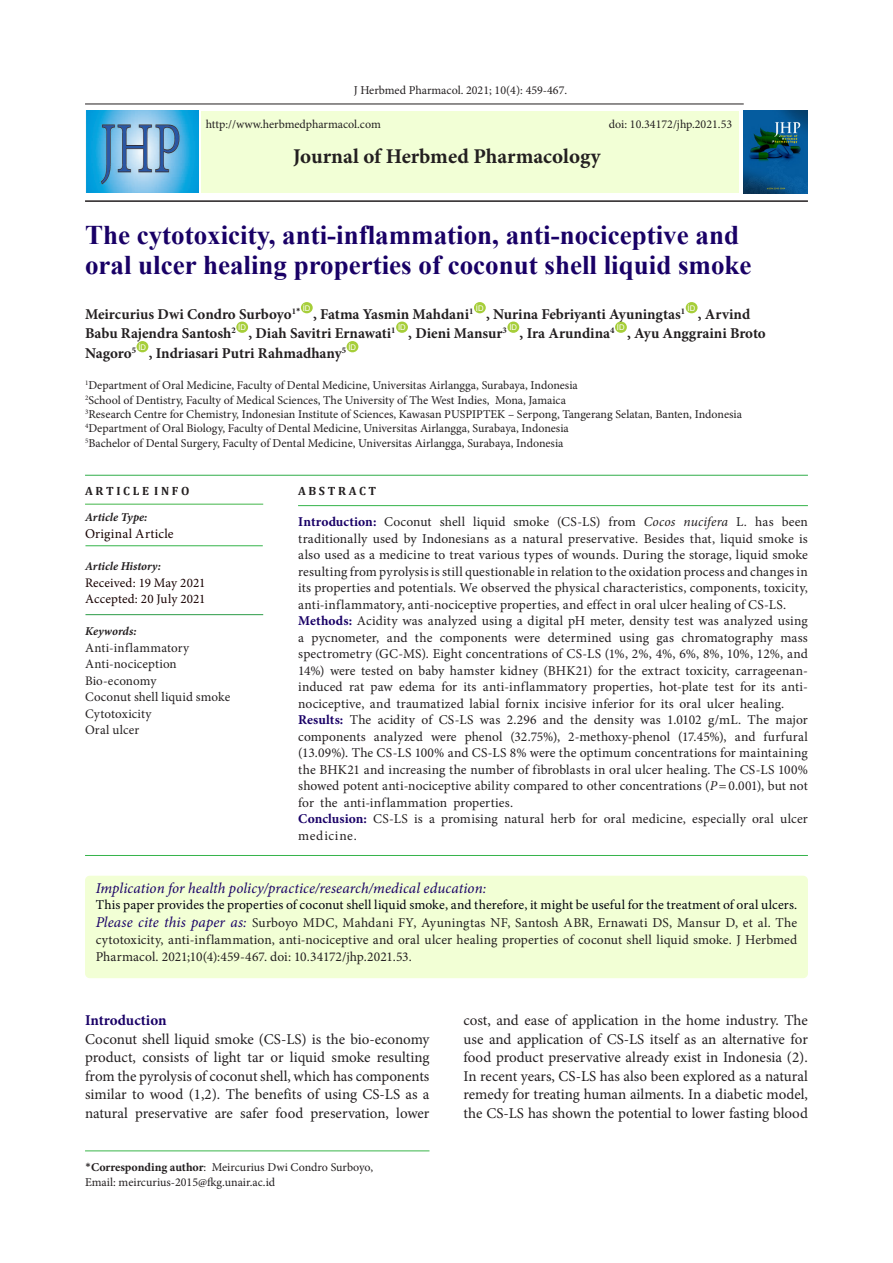
<style>
.page{position:relative;width:893px;height:1263px;background:#fff}
.page>*{position:absolute;margin:0;border:0;box-sizing:border-box;transform-origin:0 0}
.t1{font:700 27px/30px "Times New Roman";color:#190066}
.t2{font:700 21px "Minion Pro";color:#231f20}
.t3{font:15px/18.6px "Minion Pro";color:#231f20;text-align:justify}
.t4{font:700 15px "Minion Pro";color:#231f20}
.abstract{font:italic 15px "Minion Pro";letter-spacing:.005em;color:#190066}
.t5{font:700 15px "Minion Pro";letter-spacing:-.005em;color:#190066}
.abstract-2{font:13.5px/16.5px "Minion Pro";letter-spacing:.01em;color:#231f20;text-align:justify}
.abstract-3{font:13.5px "Minion Pro";letter-spacing:.005em;color:#00000b}
.t6{font:13.5px "Minion Pro";letter-spacing:.025em;color:#170000}
.t7{font:13.05px/16.5px "Minion Pro";letter-spacing:.01em;color:#231f20}
.t8{font:13.05px "Minion Pro";letter-spacing:.005em;color:#170000}
.t9{font:12px "Minion Pro";color:#231f20}
.t10{font:italic 700 12px "Minion Pro";color:#231f20}
.t11{font:700 12px "Cambria";color:#231f20}
.t12{font:7.8px "Arial";color:#fff}
.s1{font-weight:700;color:#190066}
.s2{font-style:italic}
.s3{font-style:italic;font-size:15px;color:#190066}
.s4{font-family:"Calibri"}
.s5{font-weight:700}
</style>
<div class="page">
<hr style="left:85px;top:104px;width:659px;height:1px;background:#231f20">
<hr style="left:85px;top:200px;width:723px;height:2px;background:#231f20">
<div style="left:201px;top:111px;width:538px;height:81px;background:#f2ffd6"></div>
<div style="left:301px;top:302px;width:12px;height:11px;background:#a6ce39;border-radius:50%"></div>
<div style="left:474px;top:302px;width:12px;height:11px;background:#a6ce39;border-radius:50%"></div>
<div style="left:686px;top:302px;width:11px;height:11px;background:#a6ce39;border-radius:50%"></div>
<div style="left:236px;top:322px;width:12px;height:11px;background:#a6ce39;border-radius:50%"></div>
<div style="left:396px;top:322px;width:12px;height:11px;background:#a6ce39;border-radius:50%"></div>
<div style="left:507px;top:322px;width:12px;height:11px;background:#a6ce39;border-radius:50%"></div>
<div style="left:615px;top:322px;width:12px;height:11px;background:#a6ce39;border-radius:50%"></div>
<div style="left:137px;top:341px;width:11px;height:11px;background:#a6ce39;border-radius:50%"></div>
<div style="left:347px;top:341px;width:11px;height:11px;background:#a6ce39;border-radius:50%"></div>
<hr style="left:85px;top:1150px;width:344px;height:1px;background:#3ab54a">
<div style="left:85px;top:876px;width:723px;height:102px;background:#f2ffd5;border-radius:5px"></div>
<hr style="left:298px;top:505px;width:510px;height:1px;background:#35b44a">
<hr style="left:85px;top:475px;width:723px;height:1px;background:#30ad4a">
<hr style="left:85px;top:855px;width:723px;height:1px;background:#35b44a">
<hr style="left:85px;top:504px;width:178px;height:1px;background:#42b649">
<hr style="left:85px;top:614px;width:178px;height:1px;background:#2c9c47">
<hr style="left:85px;top:545px;width:178px;height:1px;background:#35b44a">
<img style="left:744px;top:111px;width:64px;height:83px">
<img style="left:85px;top:111px;width:114px;height:81px">
<p class="t9" style="left:354px;top:82px;width:215px">J Herbmed Pharmacol. 2021; 10(4): 459-467.</p>
<p class="t9" style="left:206px;top:116px;width:177px">http://www.herbmedpharmacol.com</p>
<p class="t9" style="left:609px;top:116px;width:125px">doi: 10.34172/jhp.2021.53</p>
<p class="t2" style="left:293px;top:142px;width:309px">Journal of Herbmed Pharmacology</p>
<p class="t1" style="left:85px;top:219px;width:668px">The cytotoxicity, anti-inflammation, anti-nociceptive and oral ulcer healing properties of coconut shell liquid smoke</p>
<p class="t4" style="left:85px;top:303px;width:217px">Meircurius Dwi Condro Surboyo<sup>1</sup><sup>*</sup></p>
<p class="t12" style="left:303px;top:303px;width:9px">ID</p>
<p class="t12" style="left:476px;top:303px;width:9px">ID</p>
<p class="t12" style="left:688px;top:303px;width:9px">ID</p>
<p class="t4" style="left:313px;top:303px;width:162px">, Fatma Yasmin Mahdani<sup>1</sup></p>
<p class="t4" style="left:486px;top:303px;width:201px">, Nurina Febriyanti Ayuningtas<sup>1</sup></p>
<p class="t4" style="left:698px;top:303px;width:54px">, Arvind</p>
<p class="t12" style="left:238px;top:322px;width:9px">ID</p>
<p class="t12" style="left:398px;top:322px;width:9px">ID</p>
<p class="t12" style="left:509px;top:322px;width:9px">ID</p>
<p class="t12" style="left:617px;top:322px;width:9px">ID</p>
<p class="t4" style="left:85px;top:323px;width:152px">Babu Rajendra Santosh<sup>2</sup></p>
<p class="t4" style="left:248px;top:323px;width:149px">, Diah Savitri Ernawati<sup>1</sup></p>
<p class="t4" style="left:408px;top:323px;width:100px">, Dieni Mansur<sup>3</sup></p>
<p class="t4" style="left:520px;top:323px;width:96px">, Ira Arundina<sup>4</sup></p>
<p class="t4" style="left:627px;top:323px;width:140px">, Ayu Anggraini Broto</p>
<p class="t12" style="left:348px;top:342px;width:9px">ID</p>
<p class="t9" style="left:85px;top:377px;width:494px"><sup>1</sup>Department of Oral Medicine, Faculty of Dental Medicine, Universitas Airlangga, Surabaya, Indonesia</p>
<p class="t9" style="left:85px;top:392px;width:482px"><sup>2</sup>School of Dentistry, Faculty of Medical Sciences, The University of The West Indies, Mona, Jamaica</p>
<p class="t9" style="left:85px;top:406px;width:658px"><sup>3</sup>Research Centre for Chemistry, Indonesian Institute of Sciences, Kawasan PUSPIPTEK – Serpong, Tangerang Selatan, Banten, Indonesia</p>
<p class="t9" style="left:85px;top:421px;width:485px"><sup>4</sup>Department of Oral Biology, Faculty of Dental Medicine, Universitas Airlangga, Surabaya, Indonesia</p>
<p class="t9" style="left:85px;top:435px;width:480px"><sup>5</sup>Bachelor of Dental Surgery, Faculty of Dental Medicine, Universitas Airlangga, Surabaya, Indonesia</p>
<p class="t12" style="left:138px;top:342px;width:9px">ID</p>
<p class="t4" style="left:149px;top:342px;width:199px">, Indriasari Putri Rahmadhany<sup>5</sup></p>
<p class="t4" style="left:85px;top:342px;width:53px">Nagoro<sup>5</sup></p>
<p class="t11" style="left:85px;top:483px;width:106px">A R T I C L E I N F O</p>
<p class="t10" style="left:85px;top:509px;width:64px">Article Type:</p>
<p class="t6" style="left:85px;top:524px;width:90px">Original Article</p>
<p class="t10" style="left:85px;top:558px;width:78px">Article History:</p>
<p class="t8" style="left:85px;top:574px;width:122px">Received: 19 May 2021</p>
<p class="t8" style="left:85px;top:590px;width:122px">Accepted: 20 July 2021</p>
<p class="t10" style="left:85px;top:623px;width:53px">Keywords:</p>
<p class="t7" style="left:85px;top:639px;width:106px">Anti-inflammatory</p>
<p class="t7" style="left:85px;top:656px;width:93px">Anti-nociception</p>
<p class="t7" style="left:85px;top:672px;width:73px">Bio-economy</p>
<p class="t7" style="left:85px;top:689px;width:147px">Coconut shell liquid smoke<br>Cytotoxicity</p>
<p class="t7" style="left:85px;top:722px;width:56px">Oral ulcer</p>
<p class="t11" style="left:298px;top:483px;width:80px">A B S T R A C T</p>
<p class="abstract-2" style="left:298px;top:514px;width:511px"><span class="s1">Introduction:</span> Coconut shell liquid smoke (CS-LS) from <span class="s2">Cocos nucifera</span> L<span class="s2">.</span> has been traditionally used by Indonesians as a natural preservative. Besides that, liquid smoke is also used as a medicine to treat various types of wounds. During the storage, liquid smoke resulting from pyrolysis is still questionable in relation to the oxidation process and changes in its properties and potentials. We observed the physical characteristics, components, toxicity, anti-inflammatory, anti-nociceptive properties, and effect in oral ulcer healing of CS-LS.</p>
<p class="abstract-2" style="left:298px;top:613px;width:511px"><span class="s1">Methods:</span> Acidity was analyzed using a digital pH meter, density test was analyzed using a pycnometer, and the components were determined using gas chromatography mass spectrometry (GC-MS). Eight concentrations of CS-LS (1%, 2%, 4%, 6%, 8%, 10%, 12%, and 14%) were tested on baby hamster kidney (BHK21) for the extract toxicity, carrageenan&shy;induced rat paw edema for its anti-inflammatory properties, hot-plate test for its anti&shy;nociceptive, and traumatized labial fornix incisive inferior for its oral ulcer healing.</p>
<p class="abstract-2" style="left:298px;top:712px;width:511px"><span class="s1">Results:</span> The acidity of CS-LS was 2.296 and the density was 1.0102 g/mL. The major components analyzed were phenol (32.75%), 2-methoxy-phenol (17.45%), and furfural (13.09%). The CS-LS 100% and CS-LS 8% were the optimum concentrations for maintaining the BHK21 and increasing the number of fibroblasts in oral ulcer healing. The CS-LS 100% showed potent anti-nociceptive ability compared to other concentrations (<span class="s2">P</span>=0.001), but not for the anti-inflammation properties.</p>
<p class="abstract-2" style="left:298px;top:811px;width:511px"><span class="s1">Conclusion:</span> CS-LS is a promising natural herb for oral medicine, especially oral ulcer medicine.</p>
<p class="abstract" style="left:96px;top:878px;width:392px">Implication for health policy/practice/research/medical education:</p>
<p class="abstract-3" style="left:96px;top:896px;width:703px">This paper provides the properties of coconut shell liquid smoke, and therefore, it might be useful for the treatment of oral ulcers.</p>
<p class="abstract-2" style="left:96px;top:915px;width:703px"><span class="s3">Please cite this paper as:</span> Surboyo MDC, Mahdani FY, Ayuningtas NF, Santosh ABR, Ernawati DS, Mansur D, et al. The cytotoxicity, anti-inflammation, anti-nociceptive and oral ulcer healing properties of coconut shell liquid smoke. J Herbmed Pharmacol. 2021;10(4):459-467. doi: 10.34172/jhp.2021.53.</p>
<p class="t5" style="left:85px;top:1010px;width:83px">Introduction</p>
<p class="t3" style="left:85px;top:1030px;width:346px">Coconut shell liquid smoke (CS-LS) is the bio-economy product, consists of light tar or liquid smoke resulting from the pyrolysis of coconut shell, which has components similar to wood (1,2). The benefits of using CS-LS as a natural preservative are safer food preservation, lower</p>
<p class="t9" style="left:85px;top:1159px;width:290px"><span class="s4">*</span><span class="s5">Corresponding author</span>: Meircurius Dwi Condro Surboyo,</p>
<p class="t9" style="left:85px;top:1174px;width:192px">Email: meircurius-2015@fkg.unair.ac.id</p>
<p class="t3" style="left:463px;top:1011px;width:346px">cost, and ease of application in the home industry. The use and application of CS-LS itself as an alternative for food product preservative already exist in Indonesia (2).<br>In recent years, CS-LS has also been explored as a natural remedy for treating human ailments. In a diabetic model, the CS-LS has shown the potential to lower fasting blood</p>
</div>
